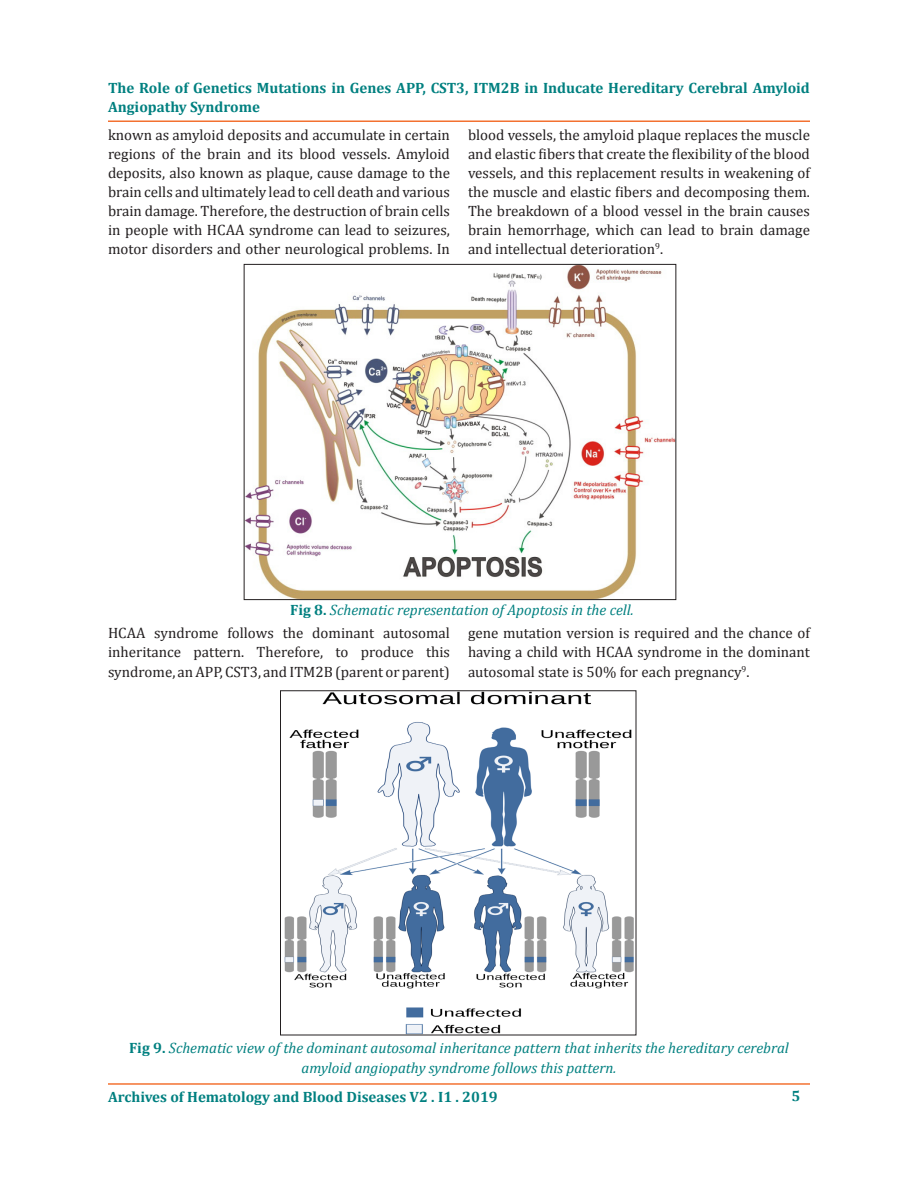
<style>
.page{position:relative;width:918px;height:1188px;background:#fff}
.page>*{position:absolute;margin:0;border:0;box-sizing:border-box;transform-origin:0 0}
.t1{font:15px/18.9px "Cambria";color:#231f20;text-align:justify}
.t2{font:italic 15px/19.5px "Cambria";color:#008080;text-align:center}
.t3{font:700 15px/19.5px "Cambria";color:#008080}
.s1{font-weight:700;font-style:normal}
</style>
<div class="page">
<hr style="left:108px;top:1083px;width:702px;height:2px;background:#f37232">
<hr style="left:108px;top:120px;width:702px;height:2px;background:#f37131">
<img style="left:246px;top:266px;width:428px;height:332px">
<div style="left:244px;top:264px;width:432px;height:336px;border:1px solid #231f20"></div>
<img style="left:284px;top:693px;width:350px;height:340px">
<p class="t3" style="left:108px;top:77px;width:703px">The Role of Genetics Mutations in Genes APP, CST3, ITM2B in Inducate Hereditary Cerebral Amyloid<br>Angiopathy Syndrome</p>
<p class="t1" style="left:108px;top:126px;width:344px">known as amyloid deposits and accumulate in certain regions of the brain and its blood vessels. Amyloid deposits, also known as plaque, cause damage to the brain cells and ultimately lead to cell death and various brain damage. Therefore, the destruction of brain cells in people with HCAA syndrome can lead to seizures, motor disorders and other neurological problems. In</p>
<p class="t1" style="left:468px;top:126px;width:344px">blood vessels, the amyloid plaque replaces the muscle and elastic fibers that create the flexibility of the blood vessels, and this replacement results in weakening of the muscle and elastic fibers and decomposing them.<br>The breakdown of a blood vessel in the brain causes brain hemorrhage, which can lead to brain damage and intellectual deterioration<sup>9</sup>.</p>
<p class="t2" style="left:290px;top:600px;width:345px"><span class="s1">Fig 8.</span> Schematic representation of Apoptosis in the cell.</p>
<p class="t1" style="left:108px;top:623px;width:344px;line-height:19.5px">HCAA syndrome follows the dominant autosomal inheritance pattern. Therefore, to produce this syndrome, an APP, CST3, and ITM2B (parent or parent)</p>
<p class="t1" style="left:468px;top:623px;width:344px;line-height:19.5px">gene mutation version is required and the chance of having a child with HCAA syndrome in the dominant autosomal state is 50% for each pregnancy<sup>9</sup>.</p>
<p class="t2" style="left:129px;top:1038px;width:661px"><span class="s1">Fig 9.</span> Schematic view of the dominant autosomal inheritance pattern that inherits the hereditary cerebral amyloid angiopathy syndrome follows this pattern.</p>
<p class="t3" style="left:108px;top:1087px;width:391px">Archives of Hematology and Blood Diseases V2 . I1 . 2019</p>
<p class="t3" style="left:792px;top:1086px;width:10px">5</p>
</div>
